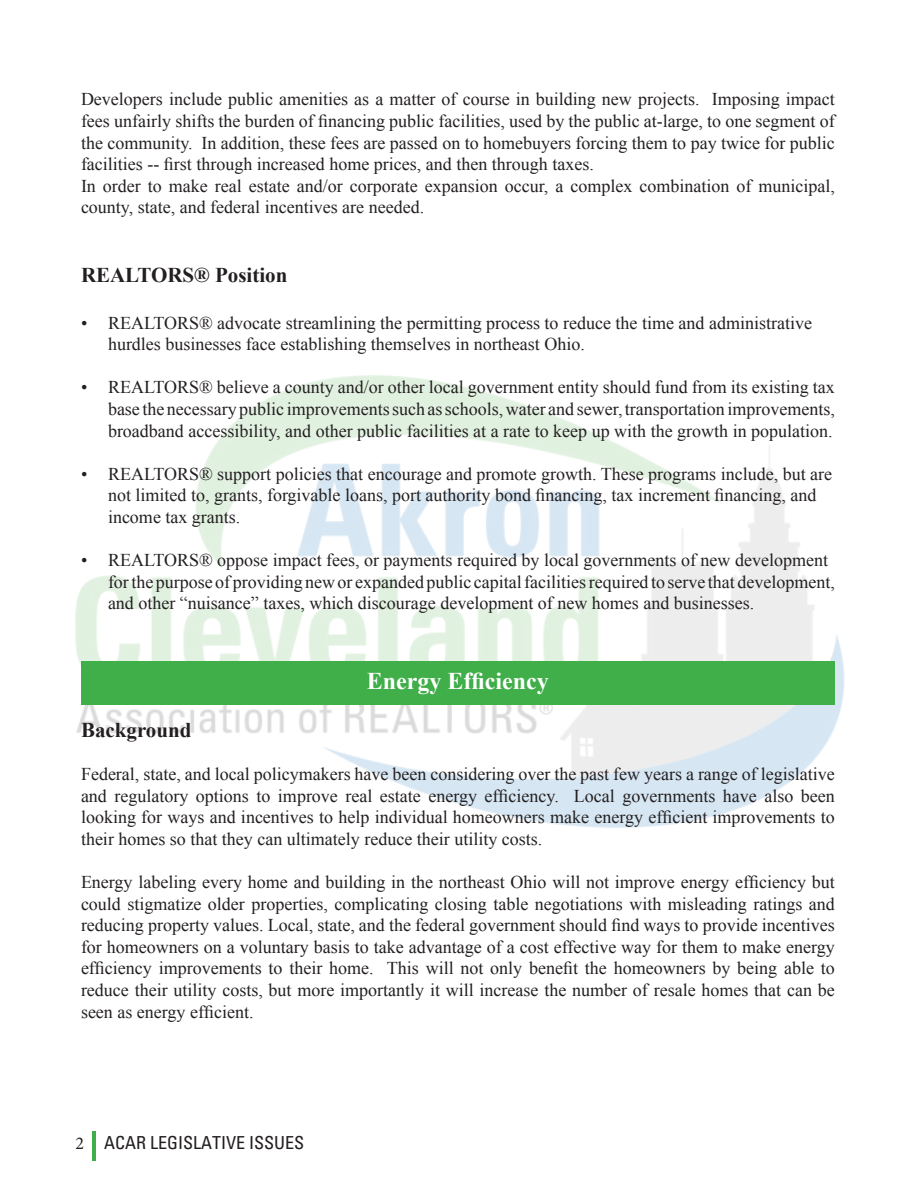
<style>
.page{position:relative;width:918px;height:1188px;background:#fff}
.page>*{position:absolute;margin:0;border:0;box-sizing:border-box;transform-origin:0 0}
.t1{font:700 24px "Times New Roman";color:#fff}
.t2{font:700 21px "Times New Roman";color:#231f20}
.t3{font:18px/21.6px "Times New Roman";color:#231f20;text-align:justify}
.t4{font:condensed 18px "Univers";color:#231f20}
.s1{font-family:"Minion Pro";font-stretch:normal}
</style>
<div class="page">
<img style="left:75px;top:375px;width:770px;height:453px">
<hr style="left:93px;top:1131px;width:3px;height:30px;background:#40ae49">
<div style="left:81px;top:662px;width:754px;height:43px;background:#40ae49"></div>
<p class="t3" style="left:81px;top:88px;width:755px">Developers include public amenities as a matter of course in building new projects. Imposing impact fees unfairly shifts the burden of financing public facilities, used by the public at-large, to one segment of the community. In addition, these fees are passed on to homebuyers forcing them to pay twice for public facilities -- first through increased home prices, and then through taxes.</p>
<p class="t3" style="left:81px;top:175px;width:755px">In order to make real estate and/or corporate expansion occur, a complex combination of municipal, county, state, and federal incentives are needed.</p>
<p class="t2" style="left:81px;top:260px;width:208px">REALTORS® Position</p>
<p class="t3" style="left:81px;top:311px;width:733px">• REALTORS® advocate streamlining the permitting process to reduce the time and administrative</p>
<p class="t3" style="left:108px;top:333px;width:478px">hurdles businesses face establishing themselves in northeast Ohio.</p>
<p class="t3" style="left:81px;top:376px;width:755px">• REALTORS® believe a county and/or other local government entity should fund from its existing tax</p>
<p class="t3" style="left:108px;top:398px;width:728px">base the necessary public improvements such as schools, water and sewer, transportation improvements,</p>
<p class="t3" style="left:108px;top:419px;width:726px">broadband accessibility, and other public facilities at a rate to keep up with the growth in population.</p>
<p class="t3" style="left:81px;top:463px;width:753px">• REALTORS® support policies that encourage and promote growth. These programs include, but are</p>
<p class="t3" style="left:108px;top:484px;width:710px">not limited to, grants, forgivable loans, port authority bond financing, tax increment financing, and</p>
<p class="t3" style="left:108px;top:506px;width:134px">income tax grants.</p>
<p class="t3" style="left:81px;top:549px;width:749px">• REALTORS® oppose impact fees, or payments required by local governments of new development</p>
<p class="t3" style="left:108px;top:571px;width:728px">for the purpose of providing new or expanded public capital facilities required to serve that development,</p>
<p class="t3" style="left:108px;top:592px;width:648px">and other “nuisance” taxes, which discourage development of new homes and businesses.</p>
<p class="t1" style="left:367px;top:664px;width:183px">Energy Efficiency</p>
<p class="t2" style="left:81px;top:715px;width:112px">Background</p>
<p class="t3" style="left:81px;top:763px;width:755px">Federal, state, and local policymakers have been considering over the past few years a range of legislative and regulatory options to improve real estate energy efficiency. Local governments have also been looking for ways and incentives to help individual homeowners make energy efficient improvements to their homes so that they can ultimately reduce their utility costs.</p>
<p class="t3" style="left:81px;top:871px;width:755px">Energy labeling every home and building in the northeast Ohio will not improve energy efficiency but could stigmatize older properties, complicating closing table negotiations with misleading ratings and reducing property values. Local, state, and the federal government should find ways to provide incentives for homeowners on a voluntary basis to take advantage of a cost effective way for them to make energy efficiency improvements to their home. This will not only benefit the homeowners by being able to reduce their utility costs, but more importantly it will increase the number of resale homes that can be seen as energy efficient.</p>
<p class="t4" style="left:76px;top:1131px;width:230px"><span class="s1">2</span> ACAR LEGISLATIVE ISSUES</p>
</div>
